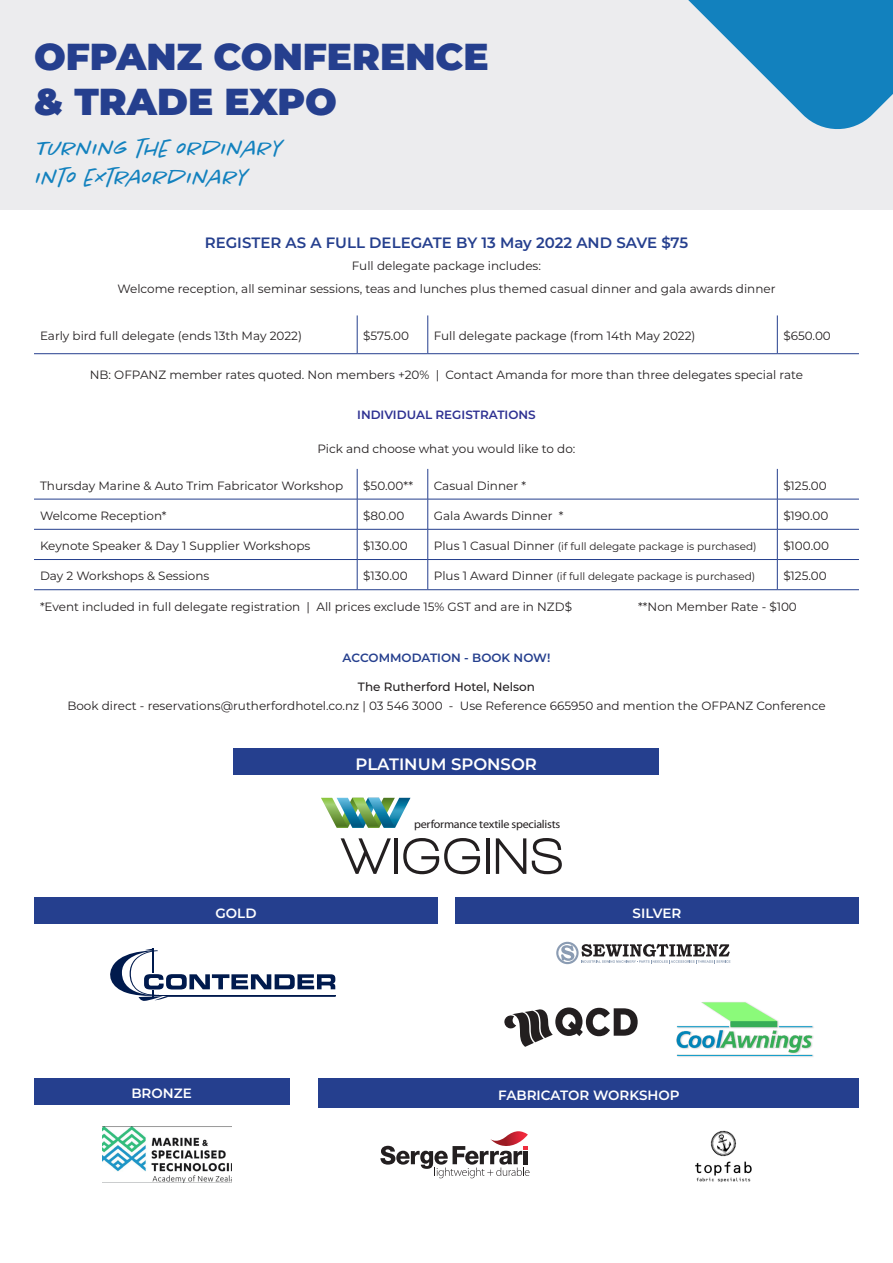
<style>
.page{position:relative;width:893px;height:1263px;background:#fff}
.page>*{position:absolute;margin:0;border:0;box-sizing:border-box;transform-origin:0 0}
.t1{font:900 37.5px "Montserrat";color:#253f8e}
.t2{font:italic 300 24px "Chantal";color:#1281be}
.t3{font:600 16.5px "Montserrat";color:#fff}
.t4{font:600 15px "Montserrat";color:#253f8e}
.t5{font:600 13.5px "Montserrat";color:#fff}
.t6{font:12px "Montserrat";color:#231f20}
.t7{font:500 12px "Montserrat";color:#231f20}
.t8{font:600 12px "Montserrat";color:#2e3192}
.t9{font:600 12px "Montserrat";color:#253f8e}
.t10{font:11.55px "Myriad Pro";letter-spacing:-.02em;color:#231f20;scale:1.05 1}
.t11{font:10.5px "Montserrat";color:#231f20}
.s1{font-size:12px}
</style>
<div class="page">
<hr style="left:357px;top:469px;width:1px;height:30px;background:#253f8e">
<hr style="left:427px;top:469px;width:1px;height:30px;background:#253f8e">
<hr style="left:777px;top:469px;width:1px;height:30px;background:#253f8e">
<hr style="left:34px;top:499px;width:323px;height:1px;background:#253f8e">
<hr style="left:357px;top:499px;width:71px;height:1px;background:#253f8e">
<hr style="left:357px;top:499px;width:1px;height:30px;background:#253f8e">
<hr style="left:428px;top:499px;width:349px;height:1px;background:#253f8e">
<hr style="left:427px;top:499px;width:1px;height:30px;background:#253f8e">
<hr style="left:777px;top:499px;width:82px;height:1px;background:#253f8e">
<hr style="left:777px;top:499px;width:1px;height:30px;background:#253f8e">
<hr style="left:34px;top:529px;width:323px;height:1px;background:#253f8e">
<hr style="left:357px;top:529px;width:71px;height:1px;background:#253f8e">
<hr style="left:357px;top:529px;width:1px;height:30px;background:#253f8e">
<hr style="left:428px;top:529px;width:349px;height:1px;background:#253f8e">
<hr style="left:427px;top:529px;width:1px;height:30px;background:#253f8e">
<hr style="left:777px;top:529px;width:82px;height:1px;background:#253f8e">
<hr style="left:777px;top:529px;width:1px;height:30px;background:#253f8e">
<hr style="left:34px;top:559px;width:323px;height:1px;background:#253f8e">
<hr style="left:357px;top:559px;width:71px;height:1px;background:#253f8e">
<svg style="left:357px;top:560px;width:1px;height:29px"></svg>
<hr style="left:428px;top:559px;width:349px;height:1px;background:#253f8e">
<svg style="left:427px;top:560px;width:1px;height:29px"></svg>
<hr style="left:777px;top:559px;width:82px;height:1px;background:#253f8e">
<svg style="left:777px;top:560px;width:1px;height:29px"></svg>
<hr style="left:34px;top:589px;width:323px;height:1px;background:#253f8e">
<hr style="left:357px;top:589px;width:71px;height:1px;background:#253f8e">
<hr style="left:428px;top:589px;width:349px;height:1px;background:#253f8e">
<hr style="left:777px;top:589px;width:82px;height:1px;background:#253f8e">
<hr style="left:357px;top:315px;width:1px;height:38px;background:#253f8e">
<hr style="left:427px;top:315px;width:1px;height:38px;background:#253f8e">
<hr style="left:777px;top:315px;width:1px;height:38px;background:#253f8e">
<hr style="left:34px;top:353px;width:323px;height:1px;background:#253f8e">
<hr style="left:357px;top:353px;width:71px;height:1px;background:#253f8e">
<hr style="left:428px;top:353px;width:349px;height:1px;background:#253f8e">
<hr style="left:777px;top:353px;width:82px;height:1px;background:#253f8e">
<div style="left:234px;top:748px;width:425px;height:27px;background:#253f8e"></div>
<img style="left:102px;top:1127px;width:130px;height:56px">
<svg style="left:556px;top:942px;width:174px;height:22px"></svg>
<svg style="left:341px;top:838px;width:50px;height:36px"></svg>
<hr style="left:395px;top:838px;width:3px;height:36px;background:#231f20">
<svg style="left:403px;top:838px;width:77px;height:36px"></svg>
<hr style="left:486px;top:838px;width:3px;height:36px;background:#231f20">
<svg style="left:496px;top:838px;width:30px;height:36px"></svg>
<svg style="left:532px;top:838px;width:30px;height:36px"></svg>
<svg style="left:321px;top:798px;width:89px;height:30px"></svg>
<svg style="left:110px;top:948px;width:226px;height:53px"></svg>
<svg style="left:504px;top:1007px;width:134px;height:40px"></svg>
<div style="left:34px;top:897px;width:404px;height:27px;background:#253f8e"></div>
<div style="left:455px;top:897px;width:404px;height:27px;background:#253f8e"></div>
<div style="left:34px;top:1078px;width:255px;height:27px;background:#253f8e"></div>
<svg style="left:380px;top:1131px;width:149px;height:47px"></svg>
<img style="left:695px;top:1130px;width:57px;height:52px">
<div style="left:319px;top:1078px;width:540px;height:30px;background:#253f8e"></div>
<img style="left:676px;top:1002px;width:138px;height:55px">
<div style="left:0;top:0;width:893px;height:210px;background:#ececee"></div>
<svg style="left:688px;top:0;width:205px;height:129px"></svg>
<p class="t1" style="left:34px;top:29px;width:456px">OFPANZ CONFERENCE</p>
<p class="t1" style="left:34px;top:74px;width:305px">&amp; TRADE EXPO</p>
<p class="t2" style="left:34px;top:134px;width:248px">Turning the ordinary</p>
<p class="t2" style="left:34px;top:163px;width:213px">into extraordinary</p>
<p class="t4" style="left:205px;top:232px;width:485px">REGISTER AS A FULL DELEGATE BY 13 May 2022 AND SAVE $75</p>
<p class="t6" style="left:352px;top:258px;width:191px">Full delegate package includes:</p>
<p class="t6" style="left:117px;top:280px;width:660px">Welcome reception, all seminar sessions, teas and lunches plus themed casual dinner and gala awards dinner</p>
<p class="t6" style="left:40px;top:328px;width:263px">Early bird full delegate (ends 13th May 2022)</p>
<p class="t6" style="left:363px;top:328px;width:47px">$575.00</p>
<p class="t6" style="left:434px;top:328px;width:263px">Full delegate package (from 14th May 2022)</p>
<p class="t6" style="left:783px;top:328px;width:49px">$650.00</p>
<p class="t6" style="left:90px;top:366px;width:715px">NB: OFPANZ member rates quoted. Non members +20% | Contact Amanda for more than three delegates special rate</p>
<p class="t8" style="left:357px;top:407px;width:180px">INDIVIDUAL REGISTRATIONS</p>
<p class="t6" style="left:318px;top:440px;width:259px">Pick and choose what you would like to do:</p>
<p class="t6" style="left:40px;top:477px;width:305px">Thursday Marine &amp; Auto Trim Fabricator Workshop</p>
<p class="t6" style="left:363px;top:477px;width:51px">$50.00**</p>
<p class="t6" style="left:434px;top:477px;width:94px">Casual Dinner *</p>
<p class="t6" style="left:783px;top:477px;width:45px">$125.00</p>
<p class="t6" style="left:40px;top:507px;width:128px">Welcome Reception*</p>
<p class="t6" style="left:363px;top:507px;width:43px">$80.00</p>
<p class="t6" style="left:434px;top:507px;width:131px">Gala Awards Dinner *</p>
<p class="t6" style="left:783px;top:507px;width:47px">$190.00</p>
<p class="t6" style="left:40px;top:538px;width:272px">Keynote Speaker &amp; Day 1 Supplier Workshops</p>
<p class="t6" style="left:363px;top:538px;width:46px">$130.00</p>
<p class="t11" style="left:434px;top:539px;width:324px"><span class="s1">Plus 1 Casual Dinner</span> (if full delegate package is purchased)</p>
<p class="t6" style="left:783px;top:538px;width:47px">$100.00</p>
<p class="t6" style="left:40px;top:568px;width:171px">Day 2 Workshops &amp; Sessions</p>
<p class="t6" style="left:363px;top:568px;width:46px">$130.00</p>
<p class="t11" style="left:434px;top:569px;width:323px"><span class="s1">Plus 1 Award Dinner</span> (if full delegate package is purchased)</p>
<p class="t6" style="left:783px;top:568px;width:45px">$125.00</p>
<p class="t6" style="left:40px;top:598px;width:534px">*Event included in full delegate registration | All prices exclude 15% GST and are in NZD$</p>
<p class="t6" style="left:638px;top:598px;width:160px">**Non Member Rate - $100</p>
<p class="t9" style="left:343px;top:650px;width:209px">ACCOMMODATION - BOOK NOW!</p>
<p class="t7" style="left:358px;top:678px;width:179px">The Rutherford Hotel, Nelson</p>
<p class="t6" style="left:67px;top:698px;width:760px">Book direct - reservations@rutherfordhotel.co.nz | 03 546 3000 - Use Reference 665950 and mention the OFPANZ Conference</p>
<p class="t3" style="left:356px;top:752px;width:183px">PLATINUM SPONSOR</p>
<p class="t10" style="left:414px;top:817px;width:141px">performance textile specialists</p>
<p class="t5" style="left:215px;top:903px;width:43px">GOLD</p>
<p class="t5" style="left:633px;top:903px;width:50px">SILVER</p>
<p class="t5" style="left:131px;top:1084px;width:62px">BRONZE</p>
<p class="t5" style="left:498px;top:1085px;width:183px">FABRICATOR WORKSHOP</p>
</div>
